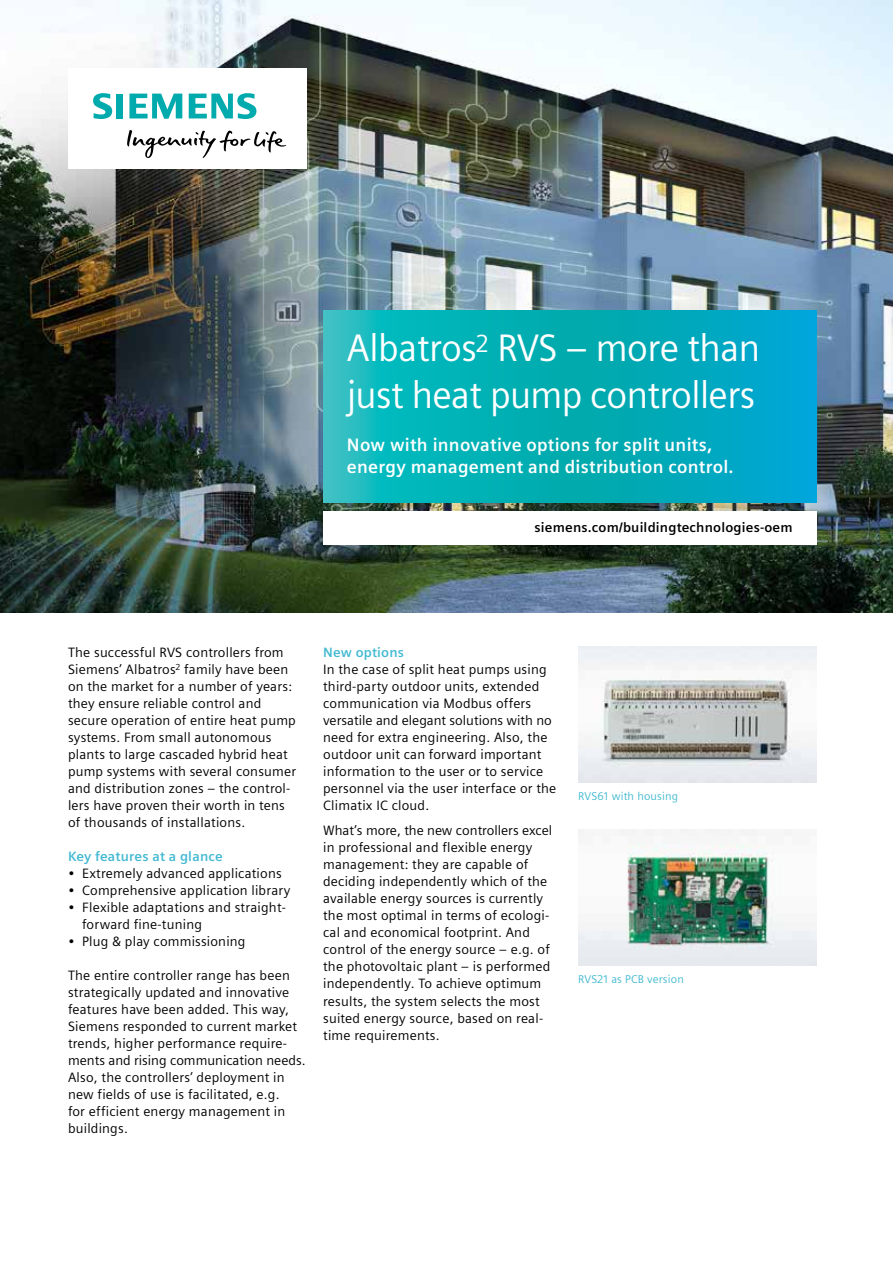
<style>
.page{position:relative;width:893px;height:1263px;background:#fff}
.page>*{position:absolute;margin:0;border:0;box-sizing:border-box;transform-origin:0 0}
.t1{font:38.25px/46.8px "Siemens Sans";letter-spacing:-.015em;color:#fff;scale:.96 1}
.t2{font:700 18px/21.6px "Siemens Sans";letter-spacing:.015em;color:#fff}
.t3{font:13.5px/17px "Siemens Sans";letter-spacing:.015em;color:#000}
.t4{font:700 13.5px "Siemens Sans";letter-spacing:.015em;color:#000}
.t5{font:700 13.5px "Siemens Sans";letter-spacing:.015em;color:#44bad2}
.t6{font:11.25px "Siemens Sans";letter-spacing:.015em;color:#44bad2}
</style>
<div class="page">
<img style="left:0;top:0;width:893px;height:612px">
<div style="left:68px;top:68px;width:238px;height:101px;background:#fff"></div>
<svg style="left:127px;top:130px;width:159px;height:28px"></svg>
<svg style="left:93px;top:93px;width:30px;height:26px"></svg>
<svg style="left:129px;top:94px;width:53px;height:25px"></svg>
<svg style="left:189px;top:93px;width:67px;height:26px"></svg>
<svg style="left:323px;top:311px;width:493px;height:192px"></svg>
<div style="left:323px;top:511px;width:493px;height:33px;background:#fff"></div>
<img style="left:578px;top:646px;width:238px;height:136px">
<img style="left:578px;top:829px;width:238px;height:136px">
<h1 class="t1" style="left:347px;top:325px;width:432px">Albatros<sup>2</sup> RVS – more than just heat pump controllers</h1>
<h2 class="t2" style="left:347px;top:434px;width:388px">Now with innovative options for split units, energy management and distribution control.</h2>
<p class="t4" style="left:535px;top:520px;width:260px">siemens.com/buildingtechnologies-oem</p>
<p class="t3" style="left:68px;top:644px;width:230px">The successful RVS controllers from Siemens’ Albatros<sup>2</sup> family have been on the market for a number of years: they ensure reliable control and secure operation of entire heat pump systems. From small autonomous plants to large cascaded hybrid heat pump systems with several consumer and distribution zones – the control&shy;lers have proven their worth in tens of thousands of installations.</p>
<p class="t5" style="left:68px;top:848px;width:156px">Key features at a glance</p>
<p class="t3" style="left:68px;top:865px;width:215px">• Extremely advanced applications</p>
<p class="t3" style="left:68px;top:882px;width:224px">• Comprehensive application library</p>
<p class="t3" style="left:82px;top:899px;width:205px;text-indent:-14px">• Flexible adaptations and straight&shy;forward fine-tuning</p>
<p class="t3" style="left:68px;top:933px;width:179px">• Plug &amp; play commissioning</p>
<p class="t3" style="left:68px;top:967px;width:239px">The entire controller range has been strategically updated and innovative features have been added. This way, Siemens responded to current market trends, higher performance require&shy;ments and rising communication needs.<br>Also, the controllers’ deployment in new fields of use is facilitated, e.g.<br>for efficient energy management in buildings.</p>
<p class="t5" style="left:323px;top:644px;width:82px">New options</p>
<p class="t3" style="left:323px;top:661px;width:235px">In the case of split heat pumps using third-party outdoor units, extended communication via Modbus offers versatile and elegant solutions with no need for extra engineering. Also, the outdoor unit can forward important information to the user or to service personnel via the user interface or the Climatix IC cloud.</p>
<p class="t3" style="left:323px;top:822px;width:231px">What’s more, the new controllers excel in professional and flexible energy management: they are capable of deciding independently which of the available energy sources is currently the most optimal in terms of ecologi&shy;cal and economical footprint. And control of the energy source – e.g. of the photovoltaic plant – is performed independently. To achieve optimum results, the system selects the most suited energy source, based on real&shy;time requirements.</p>
<p class="t6" style="left:578px;top:789px;width:101px">RVS61 with housing</p>
<p class="t6" style="left:578px;top:972px;width:107px">RVS21 as PCB version</p>
</div>
